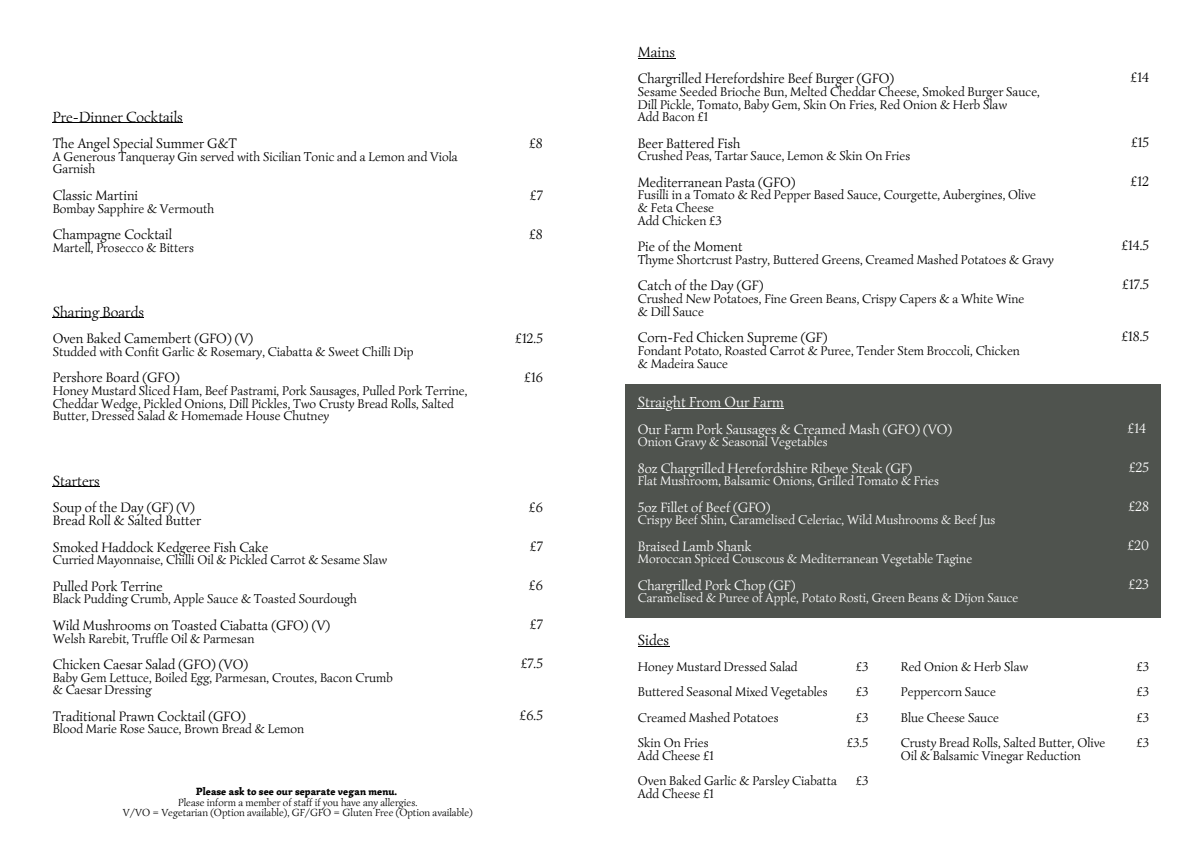
<style>
.page{position:relative;width:1191px;height:845px;background:#fff}
.page>*{position:absolute;margin:0;border:0;box-sizing:border-box;transform-origin:0 0}
.t1{font:15px "Simonetta";color:#000}
.t2{font:15px "Simonetta";color:#fff}
.t3{font:14px/13.5px "Simonetta";color:#000}
.t4{font:14px "Simonetta";color:#fff}
.t5{font:13px/25.5px "Simonetta";color:#000}
.t6{font:13px "Simonetta";color:#fff}
.t7{font:10.6px/10.5px "Simonetta";color:#000;text-align:center}
.t8{font:900 10.6px "Simonetta";color:#000}
</style>
<div class="page">
<hr style="left:53px;top:122px;width:130px;height:1px;background:#000">
<hr style="left:53px;top:317px;width:91px;height:1px;background:#000">
<hr style="left:53px;top:486px;width:47px;height:1px;background:#000">
<div style="left:626px;top:384px;width:535px;height:234px;background:#4f534e"></div>
<hr style="left:638px;top:58px;width:37px;height:1px;background:#000">
<hr style="left:638px;top:408px;width:146px;height:1px;background:#fff">
<hr style="left:638px;top:645px;width:31px;height:1px;background:#000">
<p class="t1" style="left:53px;top:107px;width:132px">Pre-Dinner Cocktails</p>
<p class="t3" style="left:53px;top:136px;width:186px">The Angel Special Summer G&amp;T</p>
<p class="t5" style="left:53px;top:150px;width:407px;line-height:12.8px">A Generous Tanqueray Gin served with Sicilian Tonic and a Lemon and Viola<br>Garnish</p>
<p class="t3" style="left:53px;top:188px;width:87px">Classic Martini</p>
<p class="t5" style="left:53px;top:195px;width:163px">Bombay Sapphire &amp; Vermouth</p>
<p class="t3" style="left:53px;top:227px;width:121px">Champagne Cocktail</p>
<p class="t5" style="left:53px;top:234px;width:143px">Martell, Prosecco &amp; Bitters</p>
<p class="t1" style="left:53px;top:302px;width:93px">Sharing Boards</p>
<p class="t3" style="left:53px;top:331px;width:202px">Oven Baked Camembert (GFO) (V)</p>
<p class="t5" style="left:53px;top:339px;width:362px">Studded with Confit Garlic &amp; Rosemary, Ciabatta &amp; Sweet Chilli Dip</p>
<p class="t3" style="left:53px;top:370px;width:128px">Pershore Board (GFO)</p>
<p class="t5" style="left:53px;top:384px;width:416px;line-height:12.8px">Honey Mustard Sliced Ham, Beef Pastrami, Pork Sausages, Pulled Pork Terrine,<br>Cheddar Wedge, Pickled Onions, Dill Pickles, Two Crusty Bread Rolls, Salted<br>Butter, Dressed Salad &amp; Homemade House Chutney</p>
<p class="t1" style="left:53px;top:471px;width:49px">Starters</p>
<p class="t3" style="left:53px;top:500px;width:150px">Soup of the Day (GF) (V)<br>Bread Roll &amp; Salted Butter</p>
<p class="t3" style="left:53px;top:540px;width:217px">Smoked Haddock Kedgeree Fish Cake</p>
<p class="t5" style="left:53px;top:547px;width:336px">Curried Mayonnaise, Chilli Oil &amp; Pickled Carrot &amp; Sesame Slaw</p>
<p class="t3" style="left:53px;top:579px;width:112px">Pulled Pork Terrine</p>
<p class="t5" style="left:53px;top:586px;width:306px">Black Pudding Crumb, Apple Sauce &amp; Toasted Sourdough</p>
<p class="t3" style="left:53px;top:618px;width:279px">Wild Mushrooms on Toasted Ciabatta (GFO) (V)</p>
<p class="t5" style="left:53px;top:625px;width:203px">Welsh Rarebit, Truffle Oil &amp; Parmesan</p>
<p class="t3" style="left:53px;top:657px;width:197px">Chicken Caesar Salad (GFO) (VO)</p>
<p class="t5" style="left:53px;top:670px;width:342px;line-height:12.8px">Baby Gem Lettuce, Boiled Egg, Parmesan, Croutes, Bacon Crumb &amp; Caesar Dressing</p>
<p class="t3" style="left:53px;top:709px;width:194px">Traditional Prawn Cocktail (GFO)</p>
<p class="t5" style="left:53px;top:716px;width:253px">Blood Marie Rose Sauce, Brown Bread &amp; Lemon</p>
<p class="t8" style="left:196px;top:784px;width:203px">Please ask to see our separate vegan menu.</p>
<p class="t7" style="left:123px;top:796px;width:351px">Please inform a member of staff if you have any allergies.<br>V/VO = Vegetarian (Option available), GF/GFO = Gluten Free (Option available)</p>
<p class="t3" style="left:529px;top:136px;width:15px">£8</p>
<p class="t3" style="left:530px;top:188px;width:14px">£7</p>
<p class="t3" style="left:529px;top:227px;width:15px">£8</p>
<p class="t3" style="left:515px;top:331px;width:29px">£12.5</p>
<p class="t3" style="left:524px;top:370px;width:20px">£16</p>
<p class="t3" style="left:529px;top:500px;width:15px">£6</p>
<p class="t3" style="left:530px;top:539px;width:14px">£7</p>
<p class="t3" style="left:529px;top:578px;width:15px">£6</p>
<p class="t3" style="left:530px;top:617px;width:14px">£7</p>
<p class="t3" style="left:521px;top:656px;width:24px">£7.5</p>
<p class="t3" style="left:520px;top:708px;width:25px">£6.5</p>
<p class="t1" style="left:638px;top:42px;width:39px">Mains</p>
<p class="t3" style="left:638px;top:72px;width:258px">Chargrilled Herefordshire Beef Burger (GFO)</p>
<p class="t5" style="left:638px;top:85px;width:404px;line-height:12.8px">Sesame Seeded Brioche Bun, Melted Cheddar Cheese, Smoked Burger Sauce,<br>Dill Pickle, Tomato, Baby Gem, Skin On Fries, Red Onion &amp; Herb Slaw<br>Add Bacon £1</p>
<p class="t3" style="left:638px;top:136px;width:104px">Beer Battered Fish</p>
<p class="t5" style="left:638px;top:143px;width:274px">Crushed Peas, Tartar Sauce, Lemon &amp; Skin On Fries</p>
<p class="t3" style="left:638px;top:175px;width:159px">Mediterranean Pasta (GFO)</p>
<p class="t5" style="left:638px;top:189px;width:400px;line-height:12.8px">Fusilli in a Tomato &amp; Red Pepper Based Sauce, Courgette, Aubergines, Olive &amp; Feta Cheese<br>Add Chicken £3</p>
<p class="t3" style="left:638px;top:240px;width:106px">Pie of the Moment</p>
<p class="t5" style="left:638px;top:247px;width:417px">Thyme Shortcrust Pastry, Buttered Greens, Creamed Mashed Potatoes &amp; Gravy</p>
<p class="t3" style="left:638px;top:279px;width:127px">Catch of the Day (GF)</p>
<p class="t5" style="left:638px;top:292px;width:388px;line-height:12.8px">Crushed New Potatoes, Fine Green Beans, Crispy Capers &amp; a White Wine &amp; Dill Sauce</p>
<p class="t3" style="left:638px;top:330px;width:191px">Corn-Fed Chicken Supreme (GF)</p>
<p class="t5" style="left:638px;top:344px;width:384px;line-height:12.8px">Fondant Potato, Roasted Carrot &amp; Puree, Tender Stem Broccoli, Chicken &amp; Madeira Sauce</p>
<p class="t2" style="left:638px;top:393px;width:148px">Straight From Our Farm</p>
<p class="t4" style="left:638px;top:420px;width:316px">Our Farm Pork Sausages &amp; Creamed Mash (GFO) (VO)</p>
<p class="t6" style="left:638px;top:434px;width:191px">Onion Gravy &amp; Seasonal Vegetables</p>
<p class="t4" style="left:638px;top:459px;width:276px">8oz Chargrilled Herefordshire Ribeye Steak (GF)</p>
<p class="t6" style="left:638px;top:473px;width:303px">Flat Mushroom, Balsamic Onions, Grilled Tomato &amp; Fries</p>
<p class="t4" style="left:638px;top:498px;width:134px">5oz Fillet of Beef (GFO)</p>
<p class="t6" style="left:638px;top:512px;width:359px">Crispy Beef Shin, Caramelised Celeriac, Wild Mushrooms &amp; Beef Jus</p>
<p class="t4" style="left:638px;top:537px;width:115px">Braised Lamb Shank</p>
<p class="t6" style="left:638px;top:551px;width:336px">Moroccan Spiced Couscous &amp; Mediterranean Vegetable Tagine</p>
<p class="t4" style="left:638px;top:576px;width:159px">Chargrilled Pork Chop (GF)</p>
<p class="t6" style="left:638px;top:590px;width:382px">Caramelised &amp; Puree of Apple, Potato Rosti, Green Beans &amp; Dijon Sauce</p>
<p class="t1" style="left:638px;top:630px;width:33px">Sides</p>
<p class="t5" style="left:638px;top:653px;width:191px">Honey Mustard Dressed Salad<br>Buttered Seasonal Mixed Vegetables<br>Creamed Mashed Potatoes<br>Skin On Fries</p>
<p class="t5" style="left:638px;top:742px;width:201px">Add Cheese £1<br>Oven Baked Garlic &amp; Parsley Ciabatta</p>
<p class="t5" style="left:638px;top:781px;width:78px">Add Cheese £1</p>
<p class="t5" style="left:847px;top:653px;width:23px;text-align:right">£3 £3 £3 £3.5</p>
<p class="t5" style="left:856px;top:768px;width:14px">£3</p>
<p class="t5" style="left:901px;top:653px;width:206px">Red Onion &amp; Herb Slaw<br>Peppercorn Sauce<br>Blue Cheese Sauce<br>Crusty Bread Rolls, Salted Butter, Olive</p>
<p class="t5" style="left:901px;top:742px;width:182px">Oil &amp; Balsamic Vinegar Reduction</p>
<p class="t3" style="left:1131px;top:71px;width:20px">£14</p>
<p class="t3" style="left:1131px;top:135px;width:19px">£15</p>
<p class="t3" style="left:1131px;top:174px;width:20px">£12</p>
<p class="t3" style="left:1121px;top:239px;width:29px">£14.5</p>
<p class="t3" style="left:1122px;top:278px;width:28px">£17.5</p>
<p class="t3" style="left:1121px;top:330px;width:29px">£18.5</p>
<p class="t4" style="left:1128px;top:419px;width:20px">£14</p>
<p class="t4" style="left:1129px;top:458px;width:22px">£25</p>
<p class="t4" style="left:1128px;top:497px;width:22px">£28</p>
<p class="t4" style="left:1127px;top:536px;width:23px">£20</p>
<p class="t4" style="left:1129px;top:575px;width:22px">£23</p>
<p class="t5" style="left:1136px;top:653px;width:14px;text-align:justify">£3 £3 £3 £3</p>
</div>
